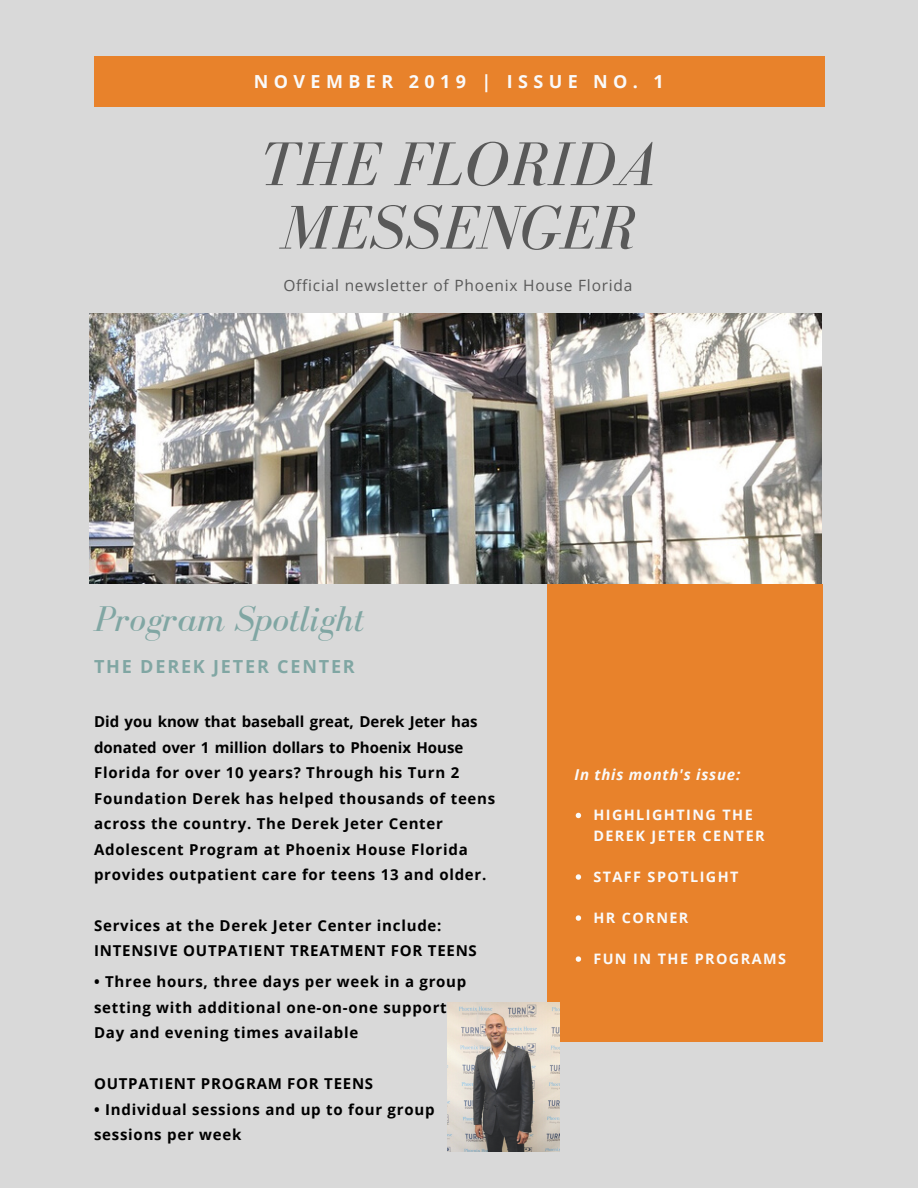
<style>
.page{position:relative;width:918px;height:1188px;background:#d9d9d9}
.page>*{position:absolute;margin:0;border:0;box-sizing:border-box;transform-origin:0 0}
.t1{font:italic 63.45px/63.4px "Bodoni FLF";color:#595959;text-align:center}
.t2{font:italic 36.75px "Bodoni FLF";color:#80a6a3}
.t3{font:700 18px "Open Sans";letter-spacing:.3em;color:#fafafa}
.t4{font:700 18px "Open Sans";letter-spacing:.1em;color:#80a6a3}
.t5{font:15.45px "Open Sans";letter-spacing:.05em;color:#595959}
.t6{font:700 15px/25.5px "Open Sans";letter-spacing:.05em;color:#000}
.t7{font:italic 700 15px "Open Sans";letter-spacing:.05em;color:#fafafa}
.t8{font:700 14.4px/20.5px "Open Sans";letter-spacing:.1em;color:#fafafa}
</style>
<div class="page">
<div style="left:94px;top:56px;width:730px;height:51px;background:#e8822b"></div>
<div style="left:547px;top:584px;width:275px;height:457px;background:#e8822b"></div>
<svg style="left:576px;top:813px;width:5px;height:5px"></svg>
<svg style="left:576px;top:874px;width:5px;height:6px"></svg>
<svg style="left:576px;top:915px;width:5px;height:6px"></svg>
<svg style="left:576px;top:956px;width:5px;height:6px"></svg>
<img style="left:90px;top:313px;width:732px;height:270px">
<img style="left:448px;top:1003px;width:111px;height:148px">
<p class="t3" style="left:254px;top:69px;width:411px">NOVEMBER 2019 | ISSUE NO. 1</p>
<h1 class="t1" style="left:261px;top:132px;width:396px">THE FLORIDA<br>MESSENGER</h1>
<p class="t5" style="left:283px;top:274px;width:351px">Official newsletter of Phoenix House Florida</p>
<h2 class="t2" style="left:94px;top:599px;width:271px">Program Spotlight</h2>
<p class="t4" style="left:94px;top:653px;width:262px">THE DEREK JETER CENTER</p>
<p class="t6" style="left:94px;top:709px;width:403px">Did you know that baseball great, Derek Jeter has donated over 1 million dollars to Phoenix House Florida for over 10 years? Through his Turn 2<br>Foundation Derek has helped thousands of teens across the country. The Derek Jeter Center Adolescent Program at Phoenix House Florida provides outpatient care for teens 13 and older.</p>
<p class="t6" style="left:94px;top:912px;width:384px">Services at the Derek Jeter Center include:<br>INTENSIVE OUTPATIENT TREATMENT FOR TEENS</p>
<p class="t6" style="left:94px;top:969px;width:374px">• Three hours, three days per week in a group setting with additional one-on-one support.<br>Day and evening times available</p>
<p class="t6" style="left:94px;top:1071px;width:281px">OUTPATIENT PROGRAM FOR TEENS</p>
<p class="t6" style="left:94px;top:1096px;width:342px">• Individual sessions and up to four group sessions per week</p>
<p class="t7" style="left:575px;top:764px;width:167px">In this month's issue:</p>
<p class="t8" style="left:593px;top:804px;width:173px">HIGHLIGHTING THE<br>DEREK JETER CENTER</p>
<p class="t8" style="left:593px;top:866px;width:147px">STAFF SPOTLIGHT</p>
<p class="t8" style="left:593px;top:907px;width:97px">HR CORNER</p>
<p class="t8" style="left:593px;top:948px;width:194px">FUN IN THE PROGRAMS</p>
</div>
